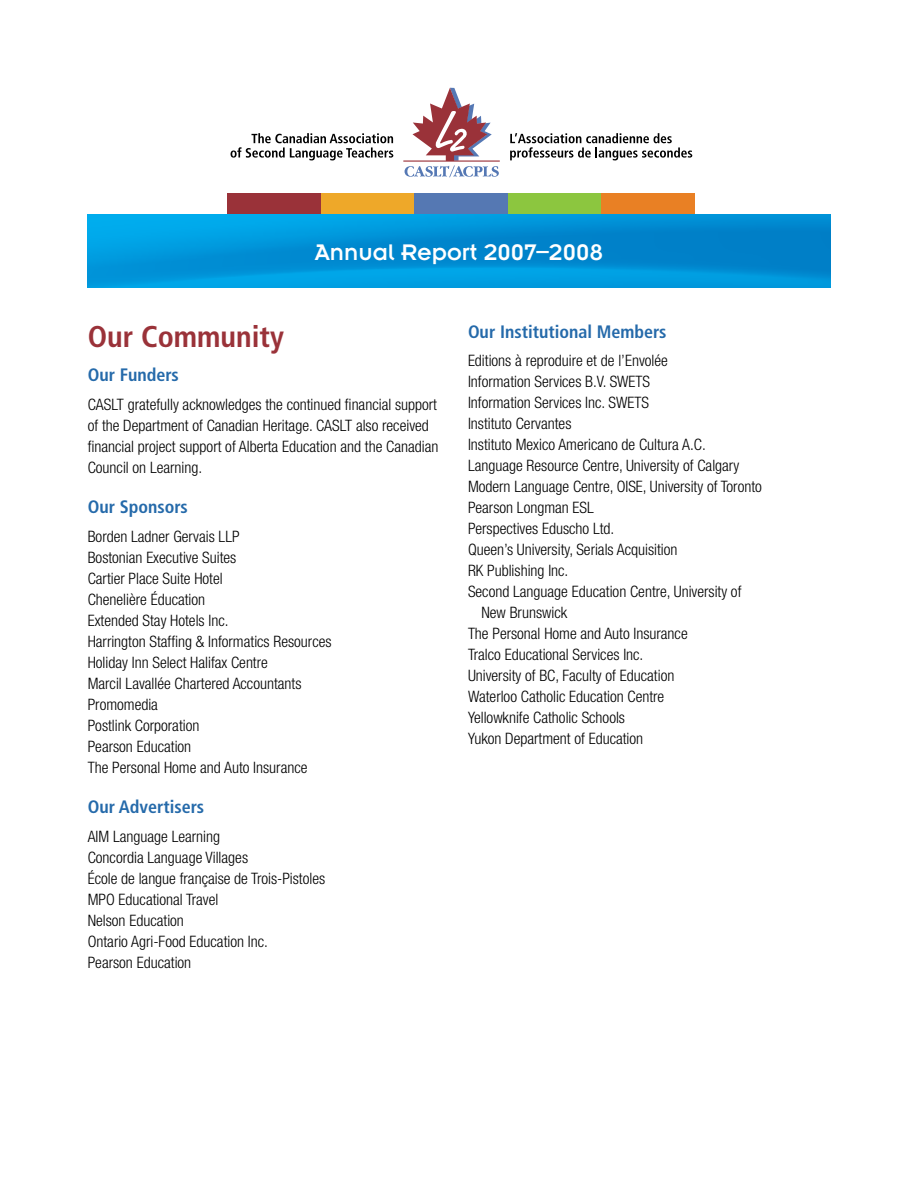
<style>
.page{position:relative;width:918px;height:1188px;background:#fff}
.page>*{position:absolute;margin:0;border:0;box-sizing:border-box;transform-origin:0 0}
.t1{font:700 condensed 30px "Frutiger";color:#9a3239}
.t2{font:24.9px "Insignia";color:#fff}
.t3{font:700 condensed 18px "Frutiger";color:#256aaa}
.t4{font:300 condensed 15.75px/21px "Helvetica Neue";color:#000}
</style>
<div class="page">
<div style="left:228px;top:194px;width:93px;height:25px;background:#9a3239"></div>
<div style="left:321px;top:194px;width:93px;height:25px;background:#eea829"></div>
<div style="left:414px;top:194px;width:94px;height:25px;background:#5578b3"></div>
<div style="left:508px;top:194px;width:93px;height:25px;background:#8cc63f"></div>
<div style="left:601px;top:194px;width:94px;height:25px;background:#e98024"></div>
<img style="left:88px;top:214px;width:742px;height:74px">
<svg style="left:403px;top:88px;width:97px;height:89px"></svg>
<svg style="left:231px;top:133px;width:162px;height:27px"></svg>
<svg style="left:510px;top:133px;width:182px;height:27px"></svg>
<h2 class="t2" style="left:315px;top:239px;width:290px">Annual Report 2007–2008</h2>
<h1 class="t1" style="left:88px;top:318px;width:198px">Our Community</h1>
<p class="t3" style="left:88px;top:364px;width:93px">Our Funders</p>
<p class="t4" style="left:88px;top:393px;width:352px">CASLT gratefully acknowledges the continued financial support of the Department of Canadian Heritage. CASLT also received financial project support of Alberta Education and the Canadian Council on Learning.</p>
<p class="t3" style="left:88px;top:496px;width:102px">Our Sponsors</p>
<p class="t4" style="left:88px;top:526px;width:245px">Borden Ladner Gervais LLP<br>Bostonian Executive Suites<br>Cartier Place Suite Hotel<br>Chenelière Éducation<br>Extended Stay Hotels Inc.<br>Harrington Staffing &amp; Informatics Resources<br>Holiday Inn Select Halifax Centre<br>Marcil Lavallée Chartered Accountants<br>Promomedia<br>Postlink Corporation<br>Pearson Education<br>The Personal Home and Auto Insurance</p>
<p class="t3" style="left:88px;top:796px;width:118px">Our Advertisers</p>
<p class="t4" style="left:88px;top:826px;width:239px">AIM Language Learning<br>Concordia Language Villages<br>École de langue française de Trois-Pistoles<br>MPO Educational Travel<br>Nelson Education<br>Ontario Agri-Food Education Inc.<br>Pearson Education</p>
<p class="t3" style="left:468px;top:321px;width:200px">Our Institutional Members</p>
<p class="t4" style="left:468px;top:350px;width:201px">Editions à reproduire et de l’Envolée</p>
<p class="t4" style="left:468px;top:371px;width:184px">Information Services B.V. SWETS</p>
<p class="t4" style="left:468px;top:392px;width:183px">Information Services Inc. SWETS</p>
<p class="t4" style="left:468px;top:413px;width:105px">Instituto Cervantes</p>
<p class="t4" style="left:468px;top:434px;width:239px">Instituto Mexico Americano de Cultura A.C.</p>
<p class="t4" style="left:468px;top:455px;width:273px">Language Resource Centre, University of Calgary</p>
<p class="t4" style="left:468px;top:476px;width:295px">Modern Language Centre, OISE, University of Toronto</p>
<p class="t4" style="left:468px;top:497px;width:127px">Pearson Longman ESL</p>
<p class="t4" style="left:468px;top:518px;width:148px">Perspectives Eduscho Ltd.</p>
<p class="t4" style="left:468px;top:539px;width:211px">Queen’s University, Serials Acquisition</p>
<p class="t4" style="left:468px;top:560px;width:102px">RK Publishing Inc.</p>
<p class="t4" style="left:468px;top:581px;width:275px">Second Language Education Centre, University of</p>
<p class="t4" style="left:481px;top:602px;width:87px">New Brunswick</p>
<p class="t4" style="left:468px;top:623px;width:221px">The Personal Home and Auto Insurance</p>
<p class="t4" style="left:468px;top:644px;width:177px">Tralco Educational Services Inc.</p>
<p class="t4" style="left:468px;top:665px;width:208px">University of BC, Faculty of Education</p>
<p class="t4" style="left:468px;top:686px;width:198px">Waterloo Catholic Education Centre</p>
<p class="t4" style="left:468px;top:707px;width:159px">Yellowknife Catholic Schools</p>
<p class="t4" style="left:468px;top:728px;width:177px">Yukon Department of Education</p>
</div>
